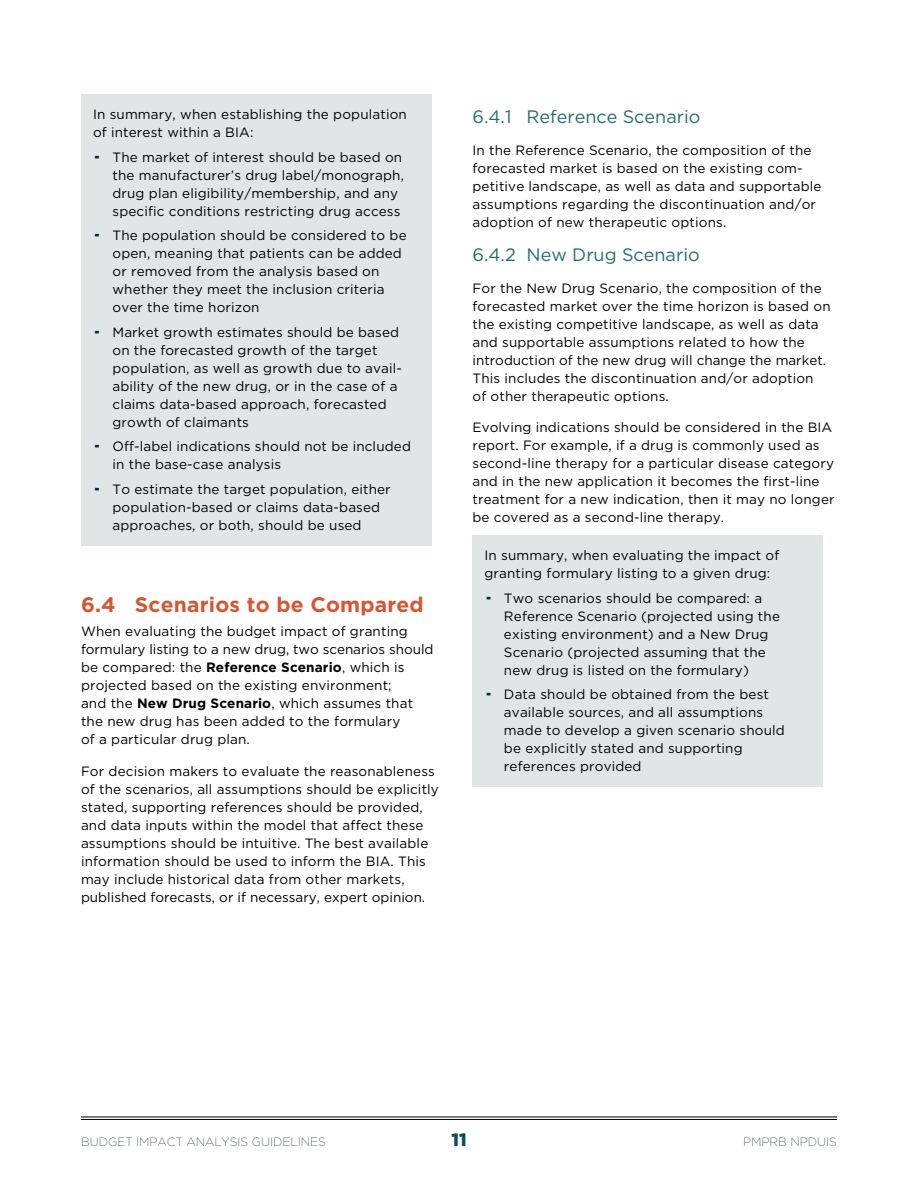
<style>
.page{position:relative;width:918px;height:1188px;background:#fff}
.page>*{position:absolute;margin:0;border:0;box-sizing:border-box;transform-origin:0 0}
.t1{font:700 21px "Gotham HTF";letter-spacing:.01em;color:#d75532}
.t2{font:18px "Gotham HTF";color:#236e6e}
.t3{font:900 18px "Gotham HTF";color:#03505b}
.t4{font:13.5px/18px "Gotham HTF";letter-spacing:.01em;color:#000}
.t5{font:200 12px "Gotham HTF";color:#303c42}
.s1{font-weight:700}
</style>
<div class="page">
<hr style="left:81px;top:1117px;width:756px;height:1px;background:#000">
<hr style="left:81px;top:1119px;width:756px;height:1px;background:#000">
<div style="left:81px;top:94px;width:351px;height:59px;background:#e0e5e6"></div>
<div style="left:81px;top:144px;width:351px;height:87px;background:#e0e5e6"></div>
<div style="left:81px;top:222px;width:351px;height:106px;background:#e0e5e6"></div>
<div style="left:81px;top:319px;width:351px;height:123px;background:#e0e5e6"></div>
<div style="left:81px;top:433px;width:351px;height:52px;background:#e0e5e6"></div>
<div style="left:81px;top:476px;width:351px;height:69px;background:#e0e5e6"></div>
<div style="left:472px;top:536px;width:352px;height:58px;background:#e0e5e6"></div>
<div style="left:472px;top:585px;width:352px;height:106px;background:#e0e5e6"></div>
<div style="left:472px;top:681px;width:352px;height:106px;background:#e0e5e6"></div>
<p class="t4" style="left:93px;top:105px;width:315px">In summary, when establishing the population of interest within a BIA:</p>
<p class="t4" style="left:112px;top:148px;width:293px">The market of interest should be based on the manufacturer’s drug label/monograph, drug plan eligibility/membership, and any specific conditions restricting drug access</p>
<p class="t4" style="left:112px;top:226px;width:296px">The population should be considered to be open, meaning that patients can be added or removed from the analysis based on whether they meet the inclusion criteria over the time horizon</p>
<p class="t4" style="left:112px;top:323px;width:291px">Market growth estimates should be based on the forecasted growth of the target population, as well as growth due to avail&shy;ability of the new drug, or in the case of a claims data-based approach, forecasted growth of claimants</p>
<p class="t4" style="left:112px;top:437px;width:300px">Off-label indications should not be included in the base-case analysis</p>
<p class="t4" style="left:112px;top:480px;width:280px">To estimate the target population, either population-based or claims data-based approaches, or both, should be used</p>
<h1 class="t1" style="left:81px;top:592px;width:344px">6.4 Scenarios to be Compared</h1>
<p class="t4" style="left:81px;top:622px;width:354px">When evaluating the budget impact of granting formulary listing to a new drug, two scenarios should be compared: the <span class="s1">Reference Scenario</span>, which is projected based on the existing environment;<br>and the <span class="s1">New Drug Scenario</span>, which assumes that the new drug has been added to the formulary<br>of a particular drug plan.</p>
<p class="t4" style="left:81px;top:762px;width:359px">For decision makers to evaluate the reasonableness of the scenarios, all assumptions should be explicitly stated, supporting references should be provided, and data inputs within the model that affect these assumptions should be intuitive. The best available information should be used to inform the BIA. This may include historical data from other markets, published forecasts, or if necessary, expert opinion.</p>
<h2 class="t2" style="left:472px;top:107px;width:229px">6.4.1 Reference Scenario</h2>
<p class="t4" style="left:472px;top:141px;width:351px">In the Reference Scenario, the composition of the forecasted market is based on the existing com&shy;petitive landscape, as well as data and supportable assumptions regarding the discontinuation and/or adoption of new therapeutic options.</p>
<h2 class="t2" style="left:472px;top:245px;width:229px">6.4.2 New Drug Scenario</h2>
<p class="t4" style="left:472px;top:279px;width:360px">For the New Drug Scenario, the composition of the forecasted market over the time horizon is based on the existing competitive landscape, as well as data and supportable assumptions related to how the introduction of the new drug will change the market.<br>This includes the discontinuation and/or adoption<br>of other therapeutic options.</p>
<p class="t4" style="left:472px;top:418px;width:364px">Evolving indications should be considered in the BIA report. For example, if a drug is commonly used as second-line therapy for a particular disease category and in the new application it becomes the first-line treatment for a new indication, then it may no longer be covered as a second-line therapy.</p>
<p class="t4" style="left:485px;top:546px;width:296px">In summary, when evaluating the impact of granting formulary listing to a given drug:</p>
<p class="t4" style="left:504px;top:589px;width:278px">Two scenarios should be compared: a Reference Scenario (projected using the existing environment) and a New Drug Scenario (projected assuming that the new drug is listed on the formulary)</p>
<p class="t4" style="left:504px;top:685px;width:282px">Data should be obtained from the best available sources, and all assumptions made to develop a given scenario should be explicitly stated and supporting references provided</p>
<p class="t5" style="left:81px;top:1135px;width:246px">BUDGET IMPACT ANALYSIS GUIDELINES</p>
<h2 class="t3" style="left:451px;top:1129px;width:17px">11</h2>
<p class="t5" style="left:743px;top:1135px;width:95px">PMPRB NPDUIS</p>
</div>
